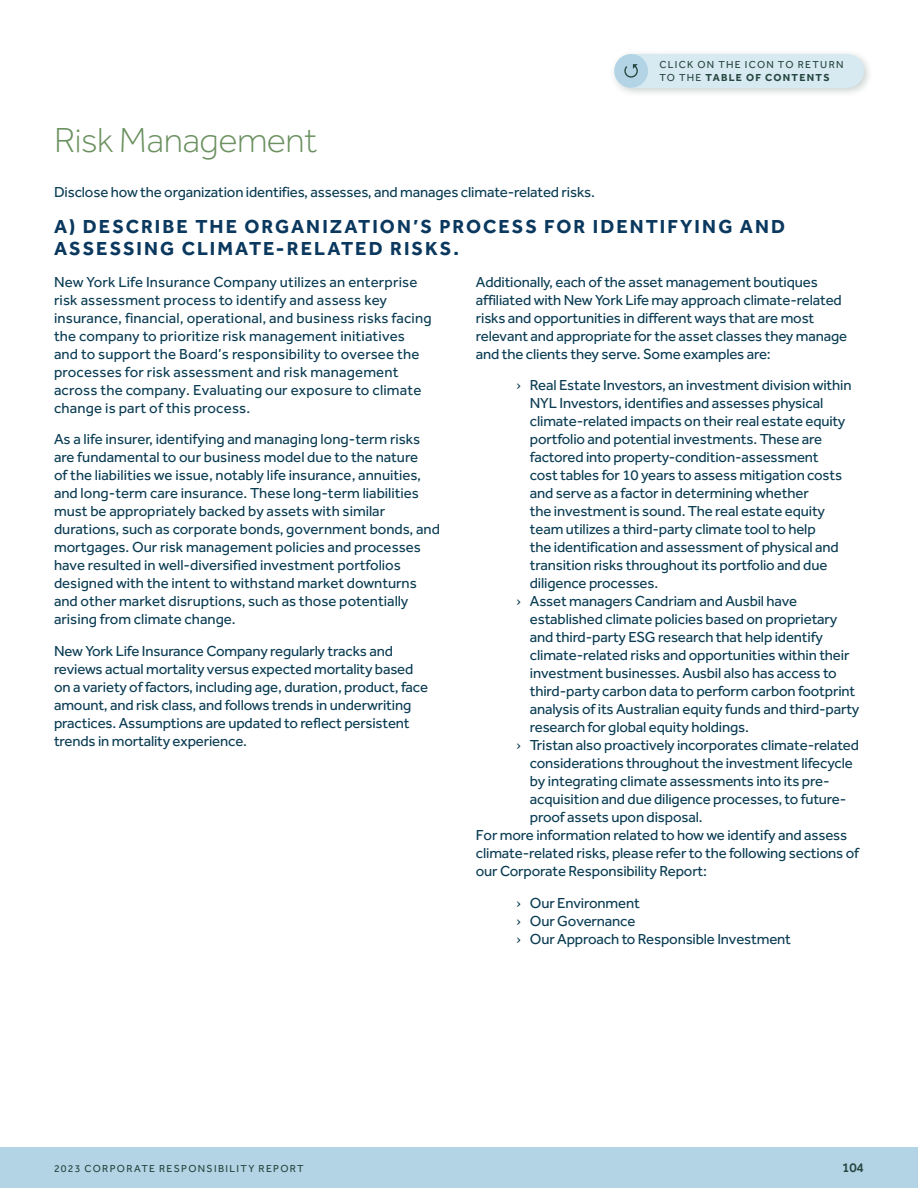
<style>
.page{position:relative;width:918px;height:1188px;background:#fff}
.page>*{position:absolute;margin:0;border:0;box-sizing:border-box;transform-origin:0 0}
.t1{font:300 36px "Effra";letter-spacing:-.015em;color:#6b9160}
.t2{font:700 19.5px/22.5px "Effra";letter-spacing:.105em;color:#0a385e}
.t3{font:15px/18px "Effra";letter-spacing:-.01em;color:#0a3c53}
.t4{font:15px/18px "Effra";letter-spacing:.01em;color:#0a3c53}
.t5{font:500 13.5px "Effra";color:#264640}
.t6{font:10.5px/13.5px "Effra";letter-spacing:.125em;color:#264640}
.s1{font-weight:700}
.s2{font-family:"Alda Pro"}
</style>
<div class="page">
<div style="left:0;top:1148px;width:918px;height:40px;background:#b2d4e4"></div>
<div style="left:608px;top:48px;width:265px;height:50px;background:#264640;opacity:.25"></div>
<div style="left:631px;top:54px;width:216px;height:34px;background:#d8eaf1"></div>
<div style="left:830px;top:54px;width:34px;height:34px;background:#d8eaf1;border-radius:50%"></div>
<div style="left:614px;top:54px;width:34px;height:34px;background:#b2d4e4;border-radius:50%"></div>
<svg style="left:624px;top:64px;width:14px;height:14px"></svg>
<p class="t6" style="left:659px;top:57px;width:186px">CLICK ON THE ICON TO RETURN<br>TO THE <span class="s1">TABLE OF CONTENTS</span></p>
<h1 class="t1" style="left:54px;top:120px;width:265px">Risk Management</h1>
<p class="t3" style="left:54px;top:183px;width:543px">Disclose how the organization identifies, assesses, and manages climate-related risks.</p>
<h2 class="t2" style="left:54px;top:215px;width:733px">A) DESCRIBE THE ORGANIZATION’S PROCESS FOR IDENTIFYING AND<br>ASSESSING CLIMATE-RELATED RISKS.</h2>
<p class="t4" style="left:54px;top:273px;width:379px">New York Life Insurance Company utilizes an enterprise risk assessment process to identify and assess key insurance, financial, operational, and business risks facing the company to prioritize risk management initiatives and to support the Board’s responsibility to oversee the processes for risk assessment and risk management across the company. Evaluating our exposure to climate change is part of this process.</p>
<p class="t3" style="left:54px;top:430px;width:388px">As a life insurer, identifying and managing long-term risks are fundamental to our business model due to the nature<br>of the liabilities we issue, notably life insurance, annuities, and long-term care insurance. These long-term liabilities must be appropriately backed by assets with similar durations, such as corporate bonds, government bonds, and mortgages. Our risk management policies and processes have resulted in well-diversified investment portfolios designed with the intent to withstand market downturns and other market disruptions, such as those potentially arising from climate change.</p>
<p class="t3" style="left:54px;top:642px;width:376px">New York Life Insurance Company regularly tracks and reviews actual mortality versus expected mortality based on a variety of factors, including age, duration, product, face amount, and risk class, and follows trends in underwriting practices. Assumptions are updated to reflect persistent trends in mortality experience.</p>
<p class="t3" style="left:476px;top:273px;width:373px">Additionally, each of the asset management boutiques affiliated with New York Life may approach climate-related risks and opportunities in different ways that are most relevant and appropriate for the asset classes they manage and the clients they serve. Some examples are:</p>
<p class="t3" style="left:516px;top:376px;width:337px"><span class="s2">›</span> Real Estate Investors, an investment division within</p>
<p class="t3" style="left:530px;top:394px;width:295px">NYL Investors, identifies and assesses physical</p>
<p class="t3" style="left:530px;top:412px;width:317px">climate-related impacts on their real estate equity</p>
<p class="t3" style="left:530px;top:430px;width:294px">portfolio and potential investments. These are</p>
<p class="t3" style="left:530px;top:448px;width:290px">factored into property-condition-assessment</p>
<p class="t3" style="left:530px;top:466px;width:314px">cost tables for 10 years to assess mitigation costs</p>
<p class="t3" style="left:530px;top:484px;width:280px">and serve as a factor in determining whether</p>
<p class="t3" style="left:530px;top:502px;width:297px">the investment is sound. The real estate equity</p>
<p class="t3" style="left:530px;top:520px;width:287px">team utilizes a third-party climate tool to help</p>
<p class="t3" style="left:530px;top:538px;width:310px">the identification and assessment of physical and</p>
<p class="t3" style="left:530px;top:556px;width:299px">transition risks throughout its portfolio and due</p>
<p class="t3" style="left:530px;top:574px;width:130px">diligence processes.</p>
<p class="t3" style="left:516px;top:592px;width:282px"><span class="s2">›</span> Asset managers Candriam and Ausbil have</p>
<p class="t3" style="left:530px;top:610px;width:309px">established climate policies based on proprietary</p>
<p class="t3" style="left:530px;top:628px;width:295px">and third-party ESG research that help identify</p>
<p class="t3" style="left:530px;top:646px;width:321px">climate-related risks and opportunities within their</p>
<p class="t3" style="left:530px;top:664px;width:308px">investment businesses. Ausbil also has access to</p>
<p class="t3" style="left:530px;top:682px;width:327px">third-party carbon data to perform carbon footprint</p>
<p class="t3" style="left:530px;top:700px;width:331px">analysis of its Australian equity funds and third-party</p>
<p class="t3" style="left:530px;top:718px;width:221px">research for global equity holdings.</p>
<p class="t3" style="left:516px;top:736px;width:344px"><span class="s2">›</span> Tristan also proactively incorporates climate-related</p>
<p class="t3" style="left:530px;top:754px;width:325px">considerations throughout the investment lifecycle</p>
<p class="t3" style="left:530px;top:772px;width:301px">by integrating climate assessments into its pre-</p>
<p class="t3" style="left:530px;top:790px;width:318px">acquisition and due diligence processes, to future-</p>
<p class="t3" style="left:530px;top:808px;width:174px">proof assets upon disposal.</p>
<p class="t3" style="left:476px;top:826px;width:373px">For more information related to how we identify and assess</p>
<p class="t3" style="left:476px;top:844px;width:385px">climate-related risks, please refer to the following sections of</p>
<p class="t3" style="left:476px;top:862px;width:233px">our Corporate Responsibility Report:</p>
<p class="t3" style="left:516px;top:894px;width:276px"><span class="s2">›</span> Our Environment<br><span class="s2">›</span> Our Governance<br><span class="s2">›</span> Our Approach to Responsible Investment</p>
<p class="t6" style="left:54px;top:1161px;width:251px">2023 CORPORATE RESPONSIBILITY REPORT</p>
<p class="t5" style="left:842px;top:1159px;width:23px">104</p>
</div>
